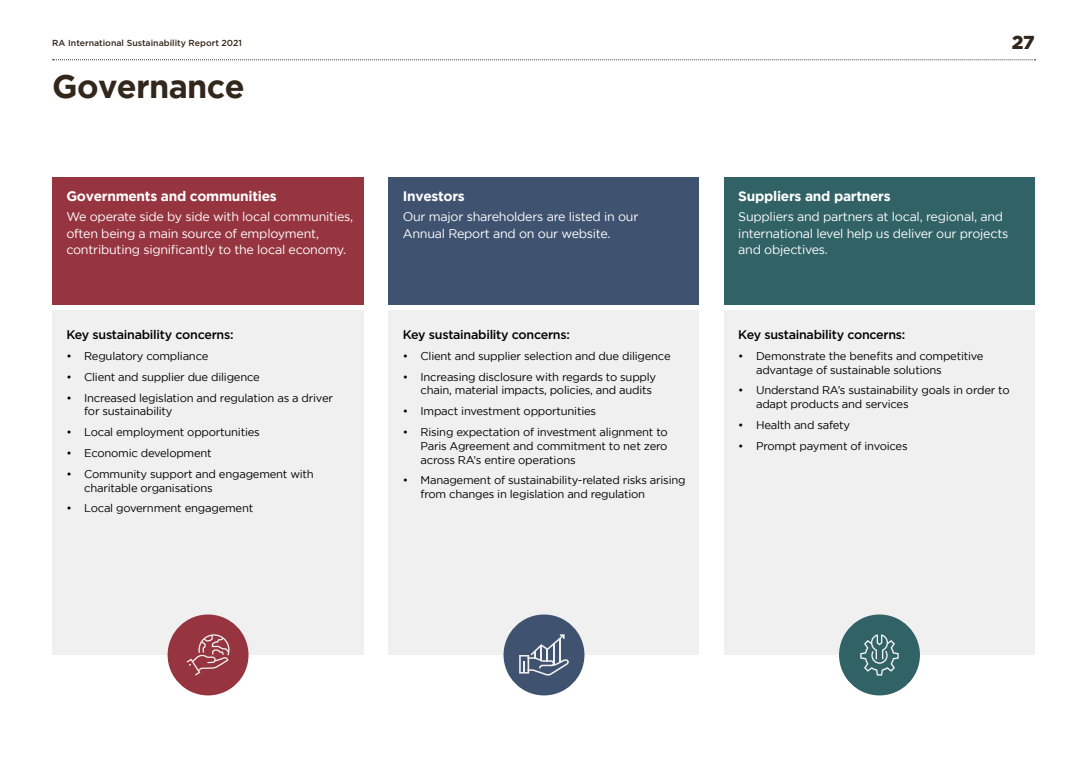
<style>
.page{position:relative;width:1088px;height:780px;background:#fff}
.page>*{position:absolute;margin:0;border:0;box-sizing:border-box;transform-origin:0 0}
.t1{font:700 32.5px "Gotham";letter-spacing:-.02em;color:#33261b}
.t2{font:900 18.75px "Gotham";color:#33261b}
.t3{font:700 13.75px "Gotham";letter-spacing:-.02em;color:#fff}
.t4{font:12.5px/16.2px "Gotham";letter-spacing:-.02em;color:#fff}
.t5{font:500 12.5px "Gotham";letter-spacing:-.02em;color:#000}
.t6{font:11.25px/13.8px "Gotham";letter-spacing:-.02em;color:#000}
.t7{font:500 8.75px "Gotham";color:#33261b}
</style>
<div class="page">
<svg style="left:53px;top:59px;width:982px;height:1px"></svg>
<div style="left:389px;top:177px;width:310px;height:127px;background:#3f526f"></div>
<div style="left:52px;top:177px;width:312px;height:127px;background:#963440"></div>
<div style="left:724px;top:177px;width:311px;height:127px;background:#306266"></div>
<div style="left:389px;top:311px;width:310px;height:344px;background:#f1f0f0"></div>
<div style="left:52px;top:311px;width:312px;height:344px;background:#f1f0f0"></div>
<div style="left:724px;top:311px;width:311px;height:344px;background:#f1f0f0"></div>
<div style="left:839px;top:614px;width:81px;height:81px;background:#306266;border-radius:50%"></div>
<svg style="left:860px;top:634px;width:39px;height:41px"></svg>
<div style="left:503px;top:614px;width:81px;height:81px;background:#3f526f;border-radius:50%"></div>
<svg style="left:519px;top:634px;width:50px;height:41px"></svg>
<hr style="left:559px;top:639px;width:2px;height:23px;background:#f1f0f0">
<div style="left:168px;top:614px;width:80px;height:81px;background:#963440;border-radius:50%"></div>
<svg style="left:187px;top:634px;width:43px;height:41px"></svg>
<p class="t7" style="left:52px;top:38px;width:191px">RA International Sustainability Report 2021</p>
<h2 class="t2" style="left:1012px;top:32px;width:25px">27</h2>
<h1 class="t1" style="left:52px;top:68px;width:194px">Governance</h1>
<p class="t3" style="left:66px;top:189px;width:212px">Governments and communities</p>
<p class="t4" style="left:66px;top:208px;width:288px">We operate side by side with local communities, often being a main source of employment, contributing significantly to the local economy.</p>
<p class="t5" style="left:66px;top:327px;width:169px">Key sustainability concerns:</p>
<p class="t6" style="left:66px;top:349px;width:143px">• Regulatory compliance</p>
<p class="t6" style="left:66px;top:369px;width:195px">• Client and supplier due diligence</p>
<p class="t6" style="left:84px;top:390px;width:250px;text-indent:-18px">• Increased legislation and regulation as a driver for sustainability</p>
<p class="t6" style="left:66px;top:425px;width:195px">• Local employment opportunities</p>
<p class="t6" style="left:66px;top:446px;width:147px">• Economic development</p>
<p class="t6" style="left:84px;top:467px;width:231px;text-indent:-18px">• Community support and engagement with charitable organisations</p>
<p class="t6" style="left:66px;top:501px;width:188px">• Local government engagement</p>
<p class="t3" style="left:403px;top:189px;width:64px">Investors</p>
<p class="t4" style="left:403px;top:208px;width:237px">Our major shareholders are listed in our<br>Annual Report and on our website.</p>
<p class="t5" style="left:403px;top:327px;width:169px">Key sustainability concerns:</p>
<p class="t6" style="left:403px;top:349px;width:269px">• Client and supplier selection and due diligence</p>
<p class="t6" style="left:420px;top:369px;width:237px;text-indent:-18px">• Increasing disclosure with regards to supply chain, material impacts, policies, and audits</p>
<p class="t6" style="left:403px;top:404px;width:195px">• Impact investment opportunities</p>
<p class="t6" style="left:420px;top:425px;width:249px;text-align:justify;text-indent:-18px">• Rising expectation of investment alignment to Paris Agreement and commitment to net zero across RA’s entire operations</p>
<p class="t6" style="left:420px;top:473px;width:267px;text-indent:-18px">• Management of sustainability-related risks arising from changes in legislation and regulation</p>
<p class="t3" style="left:738px;top:189px;width:154px">Suppliers and partners</p>
<p class="t4" style="left:738px;top:208px;width:272px">Suppliers and partners at local, regional, and international level help us deliver our projects and objectives.</p>
<p class="t5" style="left:738px;top:327px;width:169px">Key sustainability concerns:</p>
<p class="t6" style="left:756px;top:349px;width:229px;text-indent:-18px">• Demonstrate the benefits and competitive advantage of sustainable solutions</p>
<p class="t6" style="left:756px;top:383px;width:255px;text-indent:-18px">• Understand RA’s sustainability goals in order to adapt products and services</p>
<p class="t6" style="left:738px;top:418px;width:113px">• Health and safety</p>
<p class="t6" style="left:738px;top:439px;width:171px">• Prompt payment of invoices</p>
</div>
